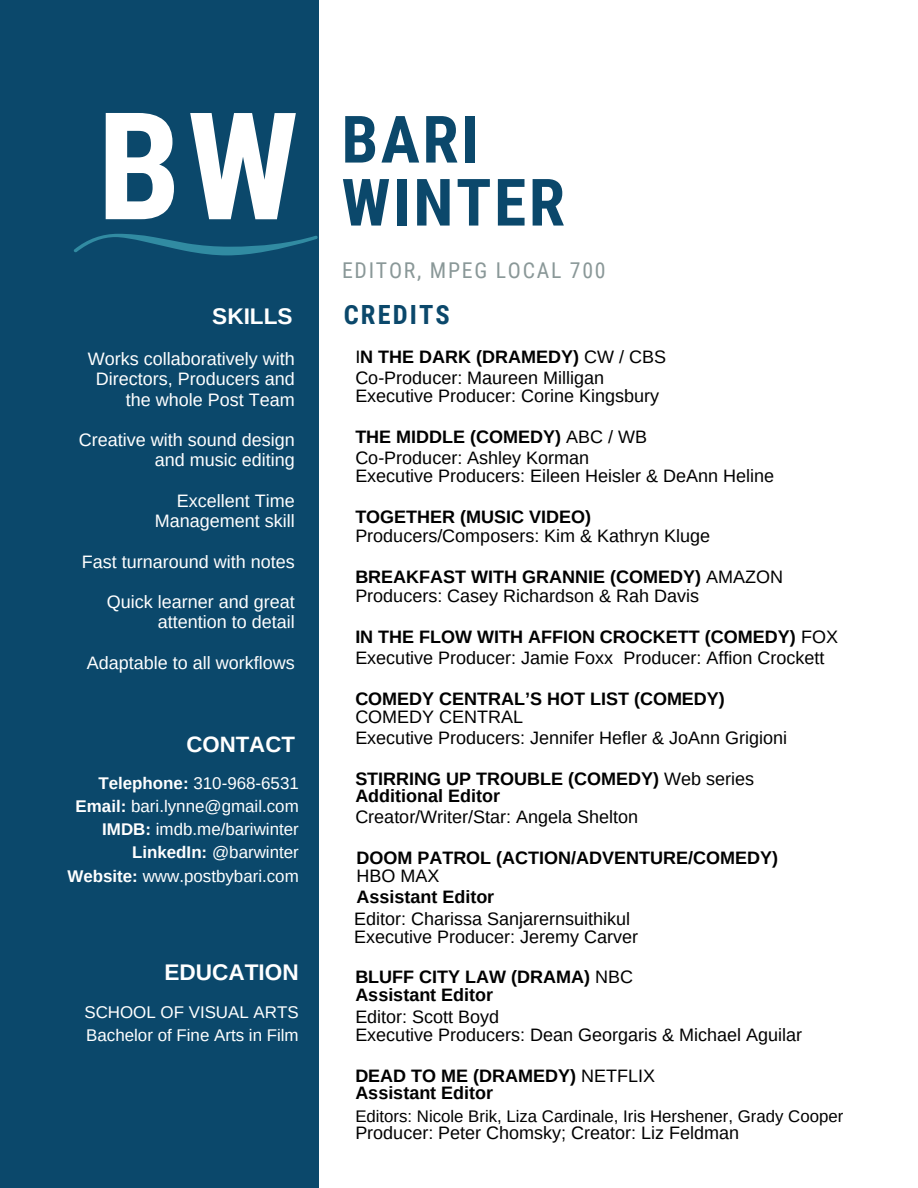
<style>
.page{position:relative;width:918px;height:1188px;background:#fff}
.page>*{position:absolute;margin:0;border:0;box-sizing:border-box;transform-origin:0 0}
.t1{font:700 149.4px "Roboto Condensed";color:#fff}
.t2{font:700 65.4px "Roboto Condensed";letter-spacing:.04em;color:#0b486b}
.t3{font:700 26.4px "Roboto Condensed";letter-spacing:.08em;color:#0b486b}
.t4{font:700 22.65px "Arimo";color:#fff}
.t5{font:700 22.2px "Arimo";color:#fff}
.t6{font:21.75px "Roboto Condensed";letter-spacing:.08em;color:#8a9898}
.t7{font:18px/18px "Arimo";color:#000}
.t8{font:700 18px/17.7px "Arimo";color:#000}
.t9{font:18px/20.2px "Arimo";color:#fff;text-align:right}
.t10{font:16.95px/23.2px "Arimo";color:#fff;text-align:right}
.t11{font:16.8px "Arimo";color:#000}
.s1{font-weight:700}
.s2{font-weight:400}
</style>
<div class="page">
<div style="left:0;top:0;width:319px;height:1188px;background:#0b486b"></div>
<svg style="left:74px;top:234px;width:244px;height:21px"></svg>
<h1 class="t1" style="left:97px;top:81px;width:203px">BW</h1>
<p class="t4" style="left:212px;top:303px;width:82px">SKILLS</p>
<p class="t9" style="left:88px;top:349px;width:208px">Works collaboratively with<br>Directors, Producers and the whole Post Team</p>
<p class="t9" style="left:79px;top:430px;width:218px">Creative with sound design and music editing</p>
<p class="t9" style="left:155px;top:491px;width:142px">Excellent Time<br>Management skill</p>
<p class="t9" style="left:82px;top:551px;width:214px">Fast turnaround with notes</p>
<p class="t9" style="left:107px;top:592px;width:189px">Quick learner and great attention to detail</p>
<p class="t9" style="left:87px;top:653px;width:209px">Adaptable to all workflows</p>
<p class="t5" style="left:186px;top:732px;width:110px">CONTACT</p>
<p class="t10" style="left:67px;top:771px;width:233px"><span class="s1">Telephone:</span> 310-968-6531<br><span class="s1">Email:</span> bari.lynne@gmail.com<br><span class="s1">IMDB:</span> imdb.me/bariwinter<br><span class="s1">LinkedIn:</span> @barwinter<br><span class="s1">Website:</span> www.postbybari.com</p>
<p class="t4" style="left:164px;top:959px;width:136px">EDUCATION</p>
<p class="t10" style="left:84px;top:1001px;width:216px;text-align:left">SCHOOL OF VISUAL ARTS<br>Bachelor of Fine Arts in Film</p>
<h2 class="t2" style="left:342px;top:102px;width:139px">BARI</h2>
<h2 class="t2" style="left:342px;top:165px;width:225px">WINTER</h2>
<p class="t6" style="left:342px;top:258px;width:265px">EDITOR, MPEG LOCAL 700</p>
<h3 class="t3" style="left:344px;top:300px;width:108px">CREDITS</h3>
<p class="t8" style="left:355px;top:348px;width:312px"><span class="s2">I</span>N THE DARK (DRAMEDY) <span class="s2">CW / CBS</span></p>
<p class="t7" style="left:355px;top:369px;width:305px">Co-Producer: Maureen Milligan<br>Executive Producer: Corine Kingsbury</p>
<p class="t8" style="left:355px;top:428px;width:293px">THE MIDDLE (COMEDY) <span class="s2">ABC / WB</span></p>
<p class="t7" style="left:355px;top:449px;width:420px">Co-Producer: Ashley Korman<br>Executive Producers: Eileen Heisler &amp; DeAnn Heline</p>
<p class="t8" style="left:355px;top:508px;width:237px">TOGETHER (MUSIC VIDEO)</p>
<p class="t7" style="left:355px;top:527px;width:356px">Producers/Composers: Kim &amp; Kathryn Kluge</p>
<p class="t7" style="left:355px;top:567px;width:429px;line-height:18.8px"><span class="s1">BREAKFAST WITH GRANNIE (COMEDY)</span> AMAZON<br>Producers: Casey Richardson &amp; Rah Davis</p>
<p class="t7" style="left:355px;top:626px;width:484px;line-height:21.3px"><span class="s1">IN THE FLOW WITH AFFION CROCKETT (COMEDY)</span> FOX<br>Executive Producer: Jamie Foxx Producer: Affion Crockett</p>
<p class="t8" style="left:355px;top:690px;width:371px">COMEDY CENTRAL’S HOT LIST (COMEDY)</p>
<p class="t7" style="left:355px;top:706px;width:433px;line-height:21.3px">COMEDY CENTRAL<br>Executive Producers: Jennifer Hefler &amp; JoAnn Grigioni</p>
<p class="t8" style="left:355px;top:770px;width:400px;line-height:17.1px">STIRRING UP TROUBLE (COMEDY) <span class="s2">Web series<br></span>Additional Editor</p>
<p class="t7" style="left:355px;top:808px;width:284px">Creator/Writer/Star: Angela Shelton</p>
<p class="t8" style="left:356px;top:849px;width:423px">DOOM PATROL (ACTION/ADVENTURE/COMEDY)</p>
<p class="t7" style="left:356px;top:867px;width:84px">HBO MAX</p>
<p class="t8" style="left:356px;top:888px;width:139px">Assistant Editor</p>
<p class="t7" style="left:354px;top:909px;width:285px">Editor: Charissa Sanjarernsuithikul<br>Executive Producer: Jeremy Carver</p>
<p class="t8" style="left:355px;top:968px;width:279px">BLUFF CITY LAW (DRAMA) <span class="s2">NBC<br></span>Assistant Editor</p>
<p class="t7" style="left:355px;top:1008px;width:448px">Editor: Scott Boyd<br>Executive Producers: Dean Georgaris &amp; Michael Aguilar</p>
<p class="t8" style="left:355px;top:1067px;width:301px">DEAD TO ME (DRAMEDY) <span class="s2">NETFLIX<br></span>Assistant Editor</p>
<p class="t11" style="left:355px;top:1107px;width:489px">Editors: Nicole Brik, Liza Cardinale, Iris Hershener, Grady Cooper</p>
<p class="t7" style="left:355px;top:1124px;width:385px">Producer: Peter Chomsky; Creator: Liz Feldman</p>
</div>
